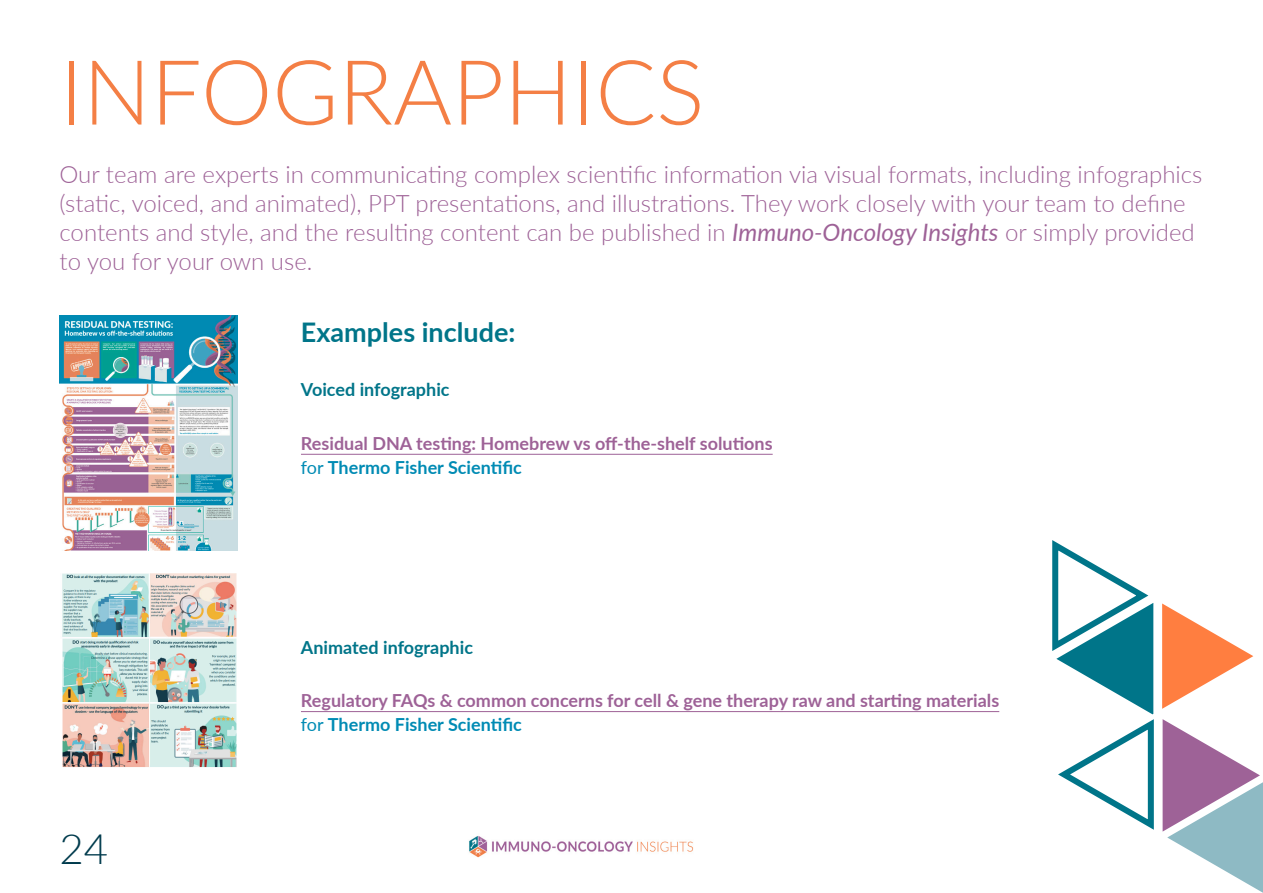
<style>
.page{position:relative;width:1263px;height:893px;background:#fff}
.page>*{position:absolute;margin:0;border:0;box-sizing:border-box;transform-origin:0 0}
.t1{font:300 90px "Lato";color:#f47f45}
.t2{font:300 42px "Lato";color:#003b4d}
.Head_1{font:700 27px "Lato";color:#007589}
.Emphasis{font:300 24px/28.8px "Lato";color:#9e6297}
.t3{font:700 18px/24px "Lato";color:#9e6297}
.Intro_highlight_text{font:700 18px "Lato";color:#007589}
.s1{font-weight:400;font-style:italic}
.s2{font-weight:400;color:#008bb4}
.s3{color:#008bb4}
</style>
<div class="page">
<img style="left:469px;top:836px;width:225px;height:22px">
<hr style="left:301px;top:454px;width:472px;height:1px;background:#9e6297">
<hr style="left:301px;top:711px;width:698px;height:1px;background:#9e6297">
<img style="left:60px;top:316px;width:177px;height:235px">
<img style="left:62px;top:573px;width:175px;height:194px">
<svg style="left:1052px;top:540px;width:211px;height:353px"></svg>
<p class="t1" style="left:60px;top:30px;width:646px">INFOGRAPHICS</p>
<p class="Emphasis" style="left:60px;top:159px;width:1144px">Our team are experts in communicating complex scientific information via visual formats, including infographics (static, voiced, and animated), PPT presentations, and illustrations. They work closely with your team to define contents and style, and the resulting content can be published in <span class="s1">Immuno-Oncology Insights</span> or simply provided to you for your own use.</p>
<p class="Head_1" style="left:301px;top:312px;width:216px">Examples include:</p>
<p class="Intro_highlight_text" style="left:301px;top:377px;width:150px">Voiced infographic</p>
<p class="t3" style="left:301px;top:431px;width:473px">Residual DNA testing: Homebrew vs off-the-shelf solutions <span class="s2">for</span> <span class="s3">Thermo Fisher Scientific</span></p>
<h2 class="t2" style="left:60px;top:819px;width:50px">24</h2>
<p class="Intro_highlight_text" style="left:301px;top:634px;width:174px">Animated infographic</p>
<p class="t3" style="left:301px;top:688px;width:700px">Regulatory FAQs &amp; common concerns for cell &amp; gene therapy raw and starting materials <span class="s2">for</span> <span class="s3">Thermo Fisher Scientific</span></p>
</div>
